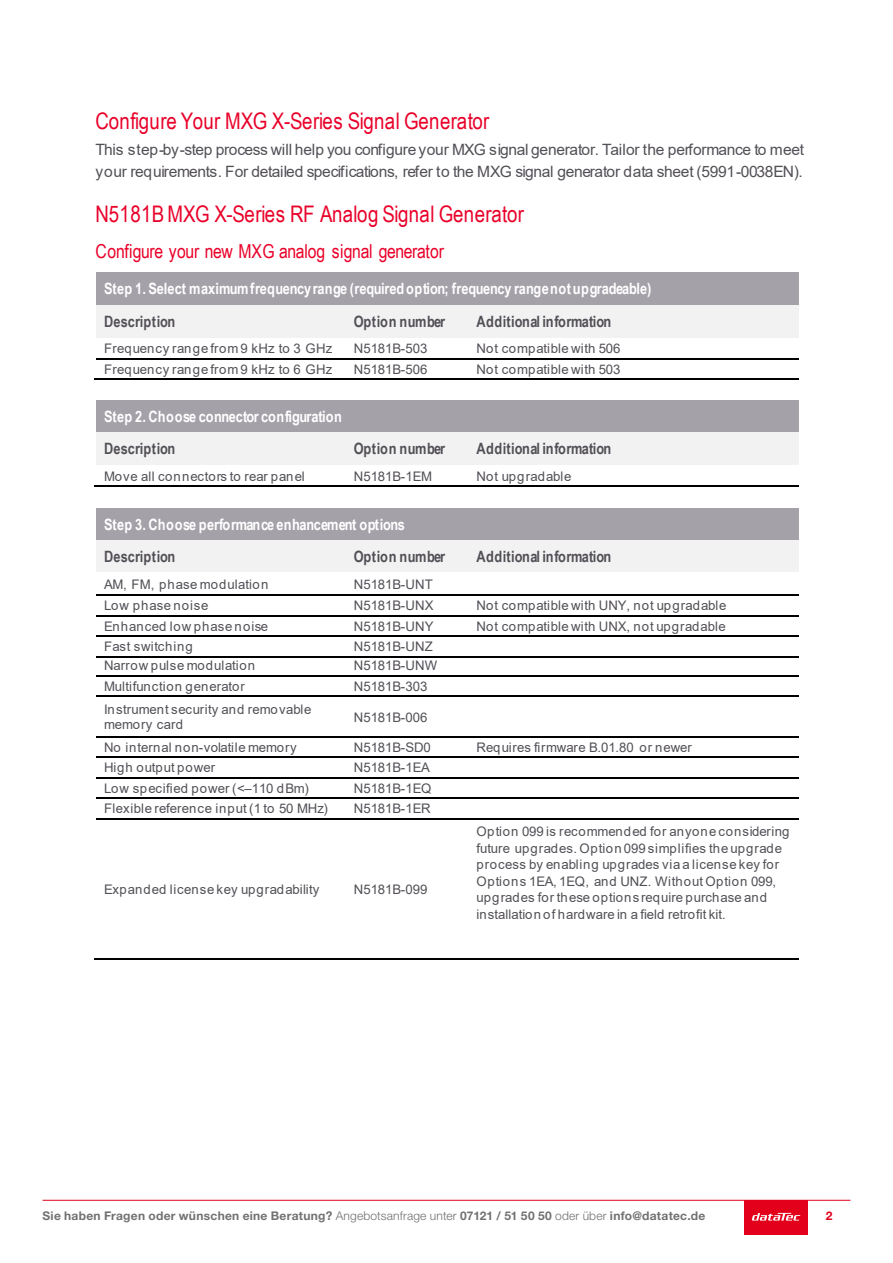
<style>
.page{position:relative;width:893px;height:1263px;background:#fff}
.page>*{position:absolute;margin:0;border:0;box-sizing:border-box;transform-origin:0 0}
.t1{font:22.8px "Arial Narrow";letter-spacing:.015em;color:#e90029}
.t2{font:19.2px "Arial Narrow";letter-spacing:-.02em;color:#e90029}
.t3{font:15.6px/21.6px "Arial";letter-spacing:-.02em;color:#524f56}
.t4{font:700 15.6px "Arial Narrow";letter-spacing:.005em;color:#fff}
.t5{font:700 15.6px "Arial Narrow";color:#524f56}
.t6{font:13.2px/16.5px "Arial";letter-spacing:.005em;color:#524f56}
.t7{font:13.2px "Arial";letter-spacing:.03em;color:#524f56}
.t8{font:13.2px "Arial";letter-spacing:.025em;color:#524f56}
.t9{font:13.2px "Arial";letter-spacing:.045em;color:#524f56}
.t10{font:13.2px "Arial";letter-spacing:.035em;color:#524f56}
.t11{font:13.2px "Arial";letter-spacing:.05em;color:#524f56}
.t12{font:13.2px "Arial";letter-spacing:.065em;color:#524f56}
.t13{font:700 12px "Helvetica Neue LT Pro";letter-spacing:.025em;color:#707172}
.t14{font:700 12px "Helvetica Neue LT Pro";color:#e2001a}
.s1{font-weight:300}
</style>
<div class="page">
<div style="left:744px;top:1200px;width:64px;height:34px;background:#e2001a"></div>
<svg style="left:752px;top:1213px;width:48px;height:7px"></svg>
<hr style="left:43px;top:1200px;width:807px;height:1px;background:#e2001a">
<svg style="left:94px;top:486px;width:611px;height:1px"></svg>
<div style="left:96px;top:273px;width:703px;height:32px;background:#a4a1a9"></div>
<div style="left:96px;top:305px;width:250px;height:33px;background:#f2f2f2"></div>
<div style="left:346px;top:305px;width:121px;height:33px;background:#f2f2f2"></div>
<div style="left:467px;top:305px;width:332px;height:33px;background:#f2f2f2"></div>
<hr style="left:96px;top:358px;width:250px;height:1px;background:#000">
<hr style="left:347px;top:358px;width:120px;height:1px;background:#000">
<hr style="left:468px;top:358px;width:331px;height:1px;background:#000">
<hr style="left:94px;top:378px;width:252px;height:2px;background:#000">
<hr style="left:346px;top:378px;width:121px;height:2px;background:#000">
<hr style="left:467px;top:378px;width:332px;height:2px;background:#000">
<div style="left:96px;top:400px;width:703px;height:32px;background:#a4a1a9"></div>
<div style="left:96px;top:432px;width:250px;height:33px;background:#f2f2f2"></div>
<div style="left:346px;top:432px;width:121px;height:33px;background:#f2f2f2"></div>
<div style="left:467px;top:432px;width:332px;height:33px;background:#f2f2f2"></div>
<hr style="left:94px;top:485px;width:252px;height:1px;background:#000">
<hr style="left:346px;top:485px;width:121px;height:1px;background:#000">
<hr style="left:467px;top:485px;width:332px;height:1px;background:#000">
<div style="left:96px;top:508px;width:703px;height:33px;background:#a4a1a9"></div>
<div style="left:96px;top:541px;width:250px;height:31px;background:#f2f2f2"></div>
<div style="left:346px;top:541px;width:121px;height:31px;background:#f2f2f2"></div>
<div style="left:467px;top:541px;width:332px;height:31px;background:#f2f2f2"></div>
<hr style="left:96px;top:595px;width:250px;height:1px;background:#000">
<hr style="left:347px;top:595px;width:120px;height:1px;background:#000">
<hr style="left:468px;top:595px;width:331px;height:1px;background:#000">
<hr style="left:96px;top:615px;width:250px;height:1px;background:#000">
<hr style="left:347px;top:615px;width:120px;height:1px;background:#000">
<hr style="left:468px;top:615px;width:331px;height:1px;background:#000">
<hr style="left:96px;top:635px;width:250px;height:2px;background:#000">
<hr style="left:347px;top:635px;width:120px;height:2px;background:#000">
<hr style="left:468px;top:635px;width:331px;height:2px;background:#000">
<hr style="left:96px;top:656px;width:250px;height:1px;background:#000">
<hr style="left:347px;top:656px;width:120px;height:1px;background:#000">
<hr style="left:468px;top:656px;width:331px;height:1px;background:#000">
<hr style="left:96px;top:675px;width:250px;height:1px;background:#000">
<hr style="left:347px;top:675px;width:120px;height:1px;background:#000">
<hr style="left:468px;top:675px;width:331px;height:1px;background:#000">
<hr style="left:96px;top:696px;width:250px;height:1px;background:#000">
<hr style="left:347px;top:696px;width:120px;height:1px;background:#000">
<hr style="left:468px;top:696px;width:331px;height:1px;background:#000">
<hr style="left:96px;top:736px;width:250px;height:2px;background:#000">
<hr style="left:347px;top:736px;width:120px;height:2px;background:#000">
<hr style="left:468px;top:736px;width:331px;height:2px;background:#000">
<hr style="left:96px;top:757px;width:250px;height:1px;background:#000">
<hr style="left:347px;top:757px;width:120px;height:1px;background:#000">
<hr style="left:468px;top:757px;width:331px;height:1px;background:#000">
<hr style="left:96px;top:777px;width:250px;height:1px;background:#000">
<hr style="left:347px;top:777px;width:120px;height:1px;background:#000">
<hr style="left:468px;top:777px;width:331px;height:1px;background:#000">
<hr style="left:96px;top:798px;width:250px;height:1px;background:#000">
<hr style="left:347px;top:798px;width:120px;height:1px;background:#000">
<hr style="left:468px;top:798px;width:331px;height:1px;background:#000">
<hr style="left:96px;top:818px;width:250px;height:1px;background:#000">
<hr style="left:347px;top:818px;width:120px;height:1px;background:#000">
<hr style="left:468px;top:818px;width:331px;height:1px;background:#000">
<hr style="left:94px;top:959px;width:252px;height:1px;background:#000">
<hr style="left:346px;top:959px;width:121px;height:1px;background:#000">
<hr style="left:467px;top:959px;width:332px;height:1px;background:#000">
<h1 class="t1" style="left:96px;top:104px;width:395px">Configure Your MXG X-Series Signal Generator</h1>
<p class="t3" style="left:96px;top:139px;width:710px">This step-by-step process will help you configure your MXG signal generator. Tailor the performance to meet your requirements. For detailed specifications, refer to the MXG signal generator data sheet (5991-0038EN).</p>
<h1 class="t1" style="left:96px;top:197px;width:430px">N5181B MXG X-Series RF Analog Signal Generator</h1>
<h2 class="t2" style="left:96px;top:237px;width:350px">Configure your new MXG analog signal generator</h2>
<p class="t4" style="left:104px;top:277px;width:549px">Step 1. Select maximum frequency range (required option; frequency range not upgradeable)</p>
<p class="t5" style="left:104px;top:309px;width:73px">Description</p>
<p class="t5" style="left:354px;top:309px;width:93px">Option number</p>
<p class="t5" style="left:476px;top:309px;width:136px">Additional information</p>
<p class="t7" style="left:104px;top:339px;width:230px">Frequency range from 9 kHz to 3 GHz</p>
<p class="t6" style="left:354px;top:340px;width:75px">N5181B-503</p>
<p class="t6" style="left:476px;top:340px;width:145px">Not compatible with 506</p>
<p class="t7" style="left:104px;top:360px;width:230px">Frequency range from 9 kHz to 6 GHz</p>
<p class="t6" style="left:354px;top:361px;width:75px">N5181B-506</p>
<p class="t6" style="left:476px;top:361px;width:145px">Not compatible with 503</p>
<p class="t4" style="left:104px;top:404px;width:239px">Step 2. Choose connector configuration</p>
<p class="t5" style="left:104px;top:437px;width:73px">Description</p>
<p class="t5" style="left:354px;top:437px;width:93px">Option number</p>
<p class="t5" style="left:476px;top:437px;width:136px">Additional information</p>
<p class="t10" style="left:104px;top:467px;width:202px">Move all connectors to rear panel</p>
<p class="t6" style="left:354px;top:468px;width:80px">N5181B-1EM</p>
<p class="t7" style="left:477px;top:467px;width:96px">Not upgradable</p>
<p class="t4" style="left:104px;top:512px;width:302px">Step 3. Choose performance enhancement options</p>
<p class="t5" style="left:104px;top:545px;width:73px">Description</p>
<p class="t5" style="left:354px;top:545px;width:93px">Option number</p>
<p class="t5" style="left:476px;top:545px;width:136px">Additional information</p>
<p class="t9" style="left:104px;top:575px;width:166px">AM, FM, phase modulation</p>
<p class="t6" style="left:354px;top:576px;width:80px">N5181B-UNT</p>
<p class="t12" style="left:104px;top:596px;width:106px">Low phase noise</p>
<p class="t6" style="left:354px;top:597px;width:81px">N5181B-UNX</p>
<p class="t7" style="left:476px;top:596px;width:251px">Not compatible with UNY, not upgradable</p>
<p class="t11" style="left:104px;top:617px;width:166px">Enhanced low phase noise</p>
<p class="t6" style="left:354px;top:618px;width:81px">N5181B-UNY</p>
<p class="t7" style="left:476px;top:617px;width:251px">Not compatible with UNX, not upgradable</p>
<p class="t9" style="left:104px;top:637px;width:90px">Fast switching</p>
<p class="t6" style="left:354px;top:638px;width:80px">N5181B-UNZ</p>
<p class="t10" style="left:104px;top:657px;width:153px">Narrow pulse modulation</p>
<p class="t6" style="left:354px;top:657px;width:85px">N5181B-UNW</p>
<p class="t6" style="left:104px;top:678px;width:143px">Multifunction generator</p>
<p class="t6" style="left:354px;top:678px;width:75px">N5181B-303</p>
<p class="t6" style="left:104px;top:701px;width:209px;line-height:15.6px">Instrument security and removable memory card</p>
<p class="t6" style="left:354px;top:709px;width:75px">N5181B-006</p>
<p class="t6" style="left:104px;top:739px;width:194px">No internal non-volatile memory</p>
<p class="t6" style="left:354px;top:739px;width:78px">N5181B-SD0</p>
<p class="t6" style="left:476px;top:739px;width:217px">Requires firmware B.01.80 or newer</p>
<p class="t8" style="left:104px;top:759px;width:113px">High output power</p>
<p class="t6" style="left:354px;top:759px;width:78px">N5181B-1EA</p>
<p class="t8" style="left:104px;top:779px;width:206px">Low specified power (&lt;–110 dBm)</p>
<p class="t6" style="left:354px;top:780px;width:79px">N5181B-1EQ</p>
<p class="t8" style="left:104px;top:799px;width:225px">Flexible reference input (1 to 50 MHz)</p>
<p class="t6" style="left:354px;top:800px;width:78px">N5181B-1ER</p>
<p class="t9" style="left:104px;top:880px;width:217px">Expanded license key upgradability</p>
<p class="t6" style="left:354px;top:881px;width:75px">N5181B-099</p>
<p class="t6" style="left:476px;top:823px;width:314px">Option 099 is recommended for anyone considering future upgrades. Option 099 simplifies the upgrade process by enabling upgrades via a license key for Options 1EA, 1EQ, and UNZ. Without Option 099, upgrades for these options require purchase and installation of hardware in a field retrofit kit.</p>
<p class="t13" style="left:43px;top:1209px;width:664px">Sie haben Fragen oder wünschen eine Beratung? <span class="s1">Angebotsanfrage unter</span> 07121 / 51 50 50 <span class="s1">oder über</span> info@datatec.de</p>
<p class="t14" style="left:826px;top:1209px;width:8px">2</p>
</div>
